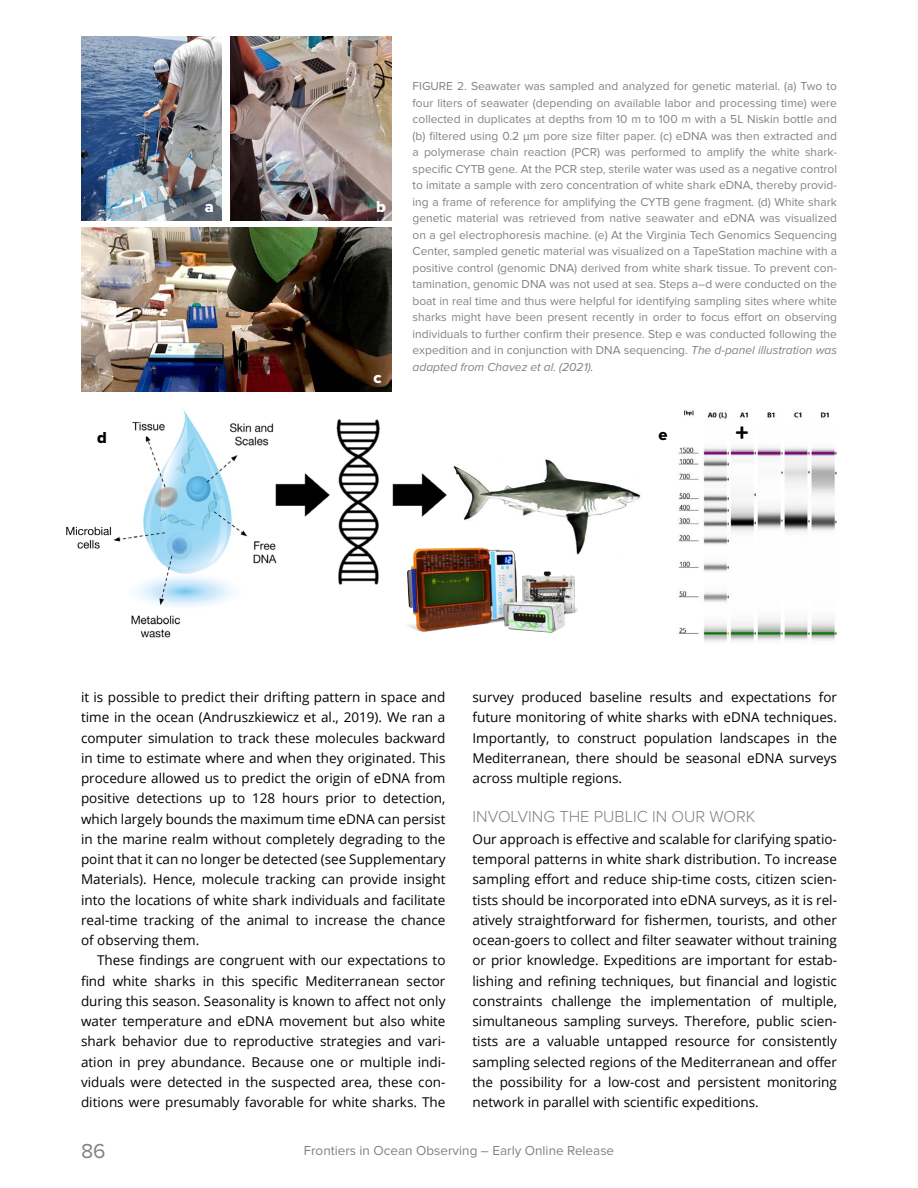
<style>
.page{position:relative;width:918px;height:1188px;background:#fff}
.page>*{position:absolute;margin:0;border:0;box-sizing:border-box;transform-origin:0 0}
.t1{font:700 26.25px "Calibri";color:#000}
.t2{font:21px "Proxima Nova";color:#808285}
.t3{font:19.65px "Calibri";color:#fff}
.t4{font:300 16.5px "Proxima Nova";color:#808285}
.t5{font:16.5px "Proxima Nova Extrabld";color:#fff}
.t6{font:16.5px "Proxima Nova Extrabld";color:#000}
.t7{font:13.5px/20.2px "Open Sans";color:#000;text-align:justify}
.t8{font:13.5px "Proxima Nova";color:#808285}
.t9{font:12px/16.5px "Proxima Nova";color:#808285;text-align:justify}
.s1{font-style:italic}
</style>
<div class="page">
<img style="left:81px;top:228px;width:311px;height:164px">
<img style="left:81px;top:36px;width:141px;height:184px">
<img style="left:230px;top:36px;width:162px;height:184px">
<img style="left:678px;top:447px;width:159px;height:195px">
<img style="left:66px;top:409px;width:381px;height:229px">
<img style="left:453px;top:459px;width:188px;height:91px">
<img style="left:459px;top:522px;width:29px;height:3px">
<img style="left:406px;top:525px;width:175px;height:113px">
<img style="left:684px;top:410px;width:145px;height:9px">
<p class="t5" style="left:205px;top:194px;width:11px">a</p>
<p class="t5" style="left:376px;top:194px;width:11px">b</p>
<p class="t5" style="left:373px;top:365px;width:10px">c</p>
<p class="t9" style="left:413px;top:78px;width:426px">FIGURE 2. Seawater was sampled and analyzed for genetic material. (a) Two to four liters of seawater (depending on available labor and processing time) were collected in duplicates at depths from 10 m to 100 m with a 5L Niskin bottle and (b) filtered using 0.2 µm pore size filter paper. (c) eDNA was then extracted and a polymerase chain reaction (PCR) was performed to amplify the white shark&shy;specific CYTB gene. At the PCR step, sterile water was used as a negative control to imitate a sample with zero concentration of white shark eDNA, thereby provid&shy;ing a frame of reference for amplifying the CYTB gene fragment. (d) White shark genetic material was retrieved from native seawater and eDNA was visualized on a gel electrophoresis machine. (e) At the Virginia Tech Genomics Sequencing Center, sampled genetic material was visualized on a TapeStation machine with a positive control (genomic DNA) derived from white shark tissue. To prevent con&shy;tamination, genomic DNA was not used at sea. Steps a–d were conducted on the boat in real time and thus were helpful for identifying sampling sites where white sharks might have been present recently in order to focus effort on observing individuals to further confirm their presence. Step e was conducted following the expedition and in conjunction with DNA sequencing. <span class="s1">The d-panel illustration was adapted from Chavez et al. (2021).</span></p>
<h3 class="t3" style="left:413px;top:96px;width:8px">!</h3>
<h3 class="t3" style="left:442px;top:102px;width:8px">!</h3>
<h3 class="t3" style="left:442px;top:97px;width:8px">!</h3>
<p class="t6" style="left:97px;top:425px;width:11px">d</p>
<p class="t6" style="left:658px;top:422px;width:11px">e</p>
<h1 class="t1" style="left:736px;top:412px;width:15px">+</h1>
<h1 class="t1" style="left:736px;top:418px;width:15px">+</h1>
<p class="t7" style="left:81px;top:687px;width:366px">it is possible to predict their drifting pattern in space and time in the ocean (Andruszkiewicz et al., 2019). We ran a computer simulation to track these molecules backward in time to estimate where and when they originated. This procedure allowed us to predict the origin of eDNA from positive detections up to 128 hours prior to detection, which largely bounds the maximum time eDNA can persist in the marine realm without completely degrading to the point that it can no longer be detected (see Supplementary Materials). Hence, molecule tracking can provide insight into the locations of white shark individuals and facilitate real-time tracking of the animal to increase the chance of observing them.</p>
<p class="t7" style="left:81px;top:950px;width:366px;text-indent:16px">These findings are congruent with our expectations to find white sharks in this specific Mediterranean sector during this season. Seasonality is known to affect not only water temperature and eDNA movement but also white shark behavior due to reproductive strategies and vari&shy;ation in prey abundance. Because one or multiple indi&shy;viduals were detected in the suspected area, these con&shy;ditions were presumably favorable for white sharks. The</p>
<p class="t7" style="left:472px;top:687px;width:366px">survey produced baseline results and expectations for future monitoring of white sharks with eDNA techniques.<br>Importantly, to construct population landscapes in the Mediterranean, there should be seasonal eDNA surveys across multiple regions.</p>
<p class="t4" style="left:472px;top:804px;width:285px">INVOLVING THE PUBLIC IN OUR WORK</p>
<p class="t7" style="left:472px;top:828px;width:366px">Our approach is effective and scalable for clarifying spatio&shy;temporal patterns in white shark distribution. To increase sampling effort and reduce ship-time costs, citizen scien&shy;tists should be incorporated into eDNA surveys, as it is rel&shy;atively straightforward for fishermen, tourists, and other ocean-goers to collect and filter seawater without training or prior knowledge. Expeditions are important for estab&shy;lishing and refining techniques, but financial and logistic constraints challenge the implementation of multiple, simultaneous sampling surveys. Therefore, public scien&shy;tists are a valuable untapped resource for consistently sampling selected regions of the Mediterranean and offer the possibility for a low-cost and persistent monitoring network in parallel with scientific expeditions.</p>
<h2 class="t2" style="left:81px;top:1139px;width:26px">86</h2>
<p class="t8" style="left:304px;top:1143px;width:312px">Frontiers in Ocean Observing – Early Online Release</p>
</div>
